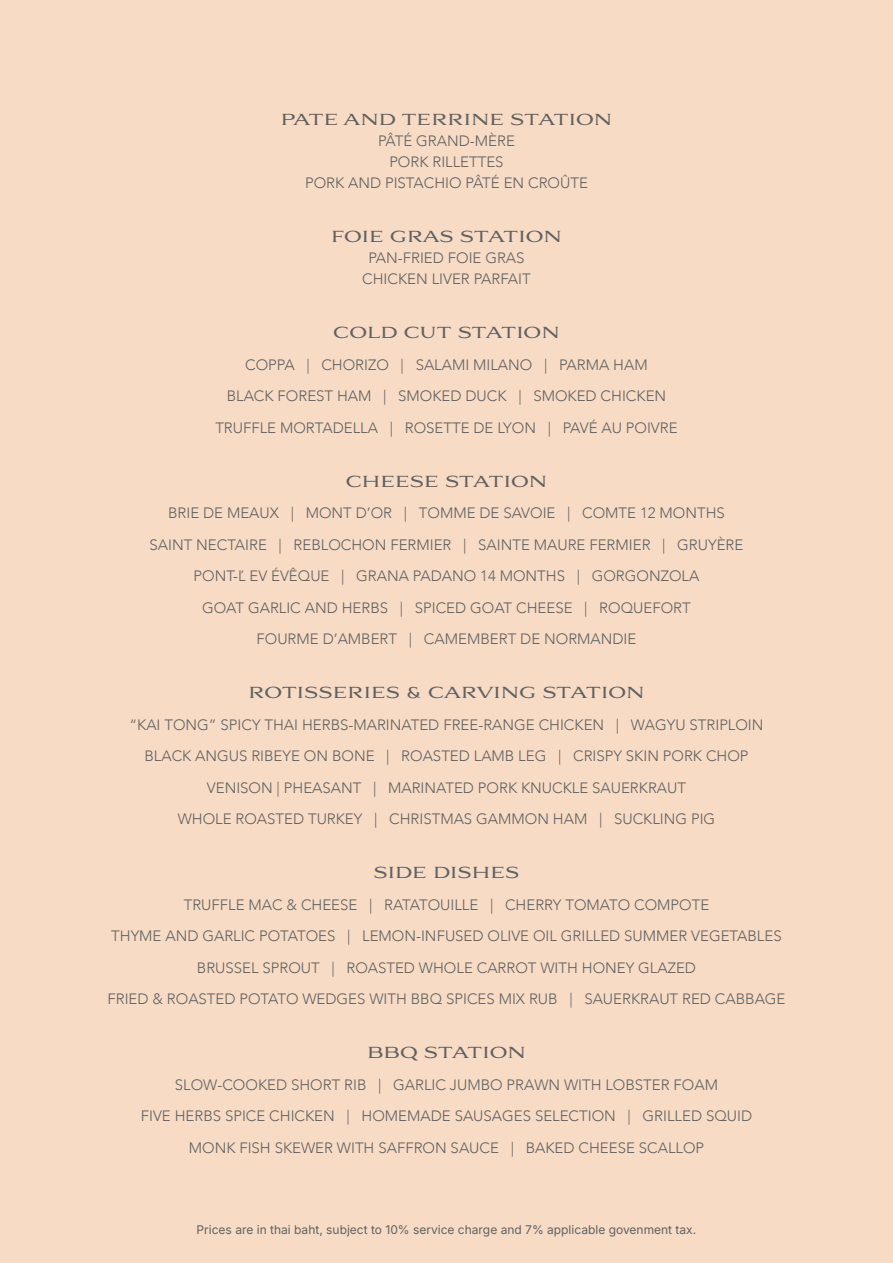
<style>
.page{position:relative;width:893px;height:1263px;background:#f7dbc5}
.page>*{position:absolute;margin:0;border:0;box-sizing:border-box;transform-origin:0 0}
.t1{font:300 15px/31.5px "Avenir";color:#606161;text-align:center}
.t2{font:15px "Aviano Serif";color:#606161}
.t3{font:12px "Inter";color:#606161}
</style>
<div class="page">
<p class="t2" style="left:281px;top:110px;width:333px">PATE AND TERRINE STATION</p>
<p class="t1" style="left:305px;top:130px;width:284px;line-height:21px">PÂTÉ GRAND-MÈRE<br>PORK RILLETTES<br>PORK AND PISTACHIO PÂTÉ EN CROÛTE</p>
<p class="t2" style="left:331px;top:227px;width:232px">FOIE GRAS STATION</p>
<p class="t1" style="left:362px;top:247px;width:170px;line-height:21px">PAN-FRIED FOIE GRAS<br>CHICKEN LIVER PARFAIT</p>
<p class="t2" style="left:333px;top:323px;width:228px">COLD CUT STATION</p>
<p class="t1" style="left:215px;top:349px;width:464px">COPPA | CHORIZO | SALAMI MILANO | PARMA HAM<br>BLACK FOREST HAM | SMOKED DUCK | SMOKED CHICKEN<br>TRUFFLE MORTADELLA | ROSETTE DE LYON | PAVÉ AU POIVRE</p>
<p class="t2" style="left:346px;top:471px;width:203px">CHEESE STATION</p>
<p class="t1" style="left:150px;top:497px;width:595px">BRIE DE MEAUX | MONT D’OR | TOMME DE SAVOIE | COMTE 12 MONTHS SAINT NECTAIRE | REBLOCHON FERMIER | SAINTE MAURE FERMIER | GRUYÈRE PONT-Ľ EV ÉVÊQUE | GRANA PADANO 14 MONTHS | GORGONZOLA<br>GOAT GARLIC AND HERBS | SPICED GOAT CHEESE | ROQUEFORT<br>FOURME D’AMBERT | CAMEMBERT DE NORMANDIE</p>
<p class="t2" style="left:249px;top:683px;width:397px">ROTISSERIES &amp; CARVING STATION</p>
<p class="t1" style="left:129px;top:709px;width:636px">“KAI TONG” SPICY THAI HERBS-MARINATED FREE-RANGE CHICKEN | WAGYU STRIPLOIN BLACK ANGUS RIBEYE ON BONE | ROASTED LAMB LEG | CRISPY SKIN PORK CHOP VENISON | PHEASANT | MARINATED PORK KNUCKLE SAUERKRAUT<br>WHOLE ROASTED TURKEY | CHRISTMAS GAMMON HAM | SUCKLING PIG</p>
<p class="t2" style="left:373px;top:863px;width:147px">SIDE DISHES</p>
<p class="t1" style="left:107px;top:889px;width:680px">TRUFFLE MAC &amp; CHEESE | RATATOUILLE | CHERRY TOMATO COMPOTE<br>THYME AND GARLIC POTATOES | LEMON-INFUSED OLIVE OIL GRILLED SUMMER VEGETABLES BRUSSEL SPROUT | ROASTED WHOLE CARROT WITH HONEY GLAZED<br>FRIED &amp; ROASTED POTATO WEDGES WITH BBQ SPICES MIX RUB | SAUERKRAUT RED CABBAGE</p>
<p class="t2" style="left:367px;top:1043px;width:160px">BBQ STATION</p>
<p class="t1" style="left:141px;top:1069px;width:613px">SLOW-COOKED SHORT RIB | GARLIC JUMBO PRAWN WITH LOBSTER FOAM<br>FIVE HERBS SPICE CHICKEN | HOMEMADE SAUSAGES SELECTION | GRILLED SQUID<br>MONK FISH SKEWER WITH SAFFRON SAUCE | BAKED CHEESE SCALLOP</p>
<p class="t3" style="left:197px;top:1220px;width:501px">Prices are in thai baht, subject to 10% service charge and 7% applicable govenment tax.</p>
</div>
